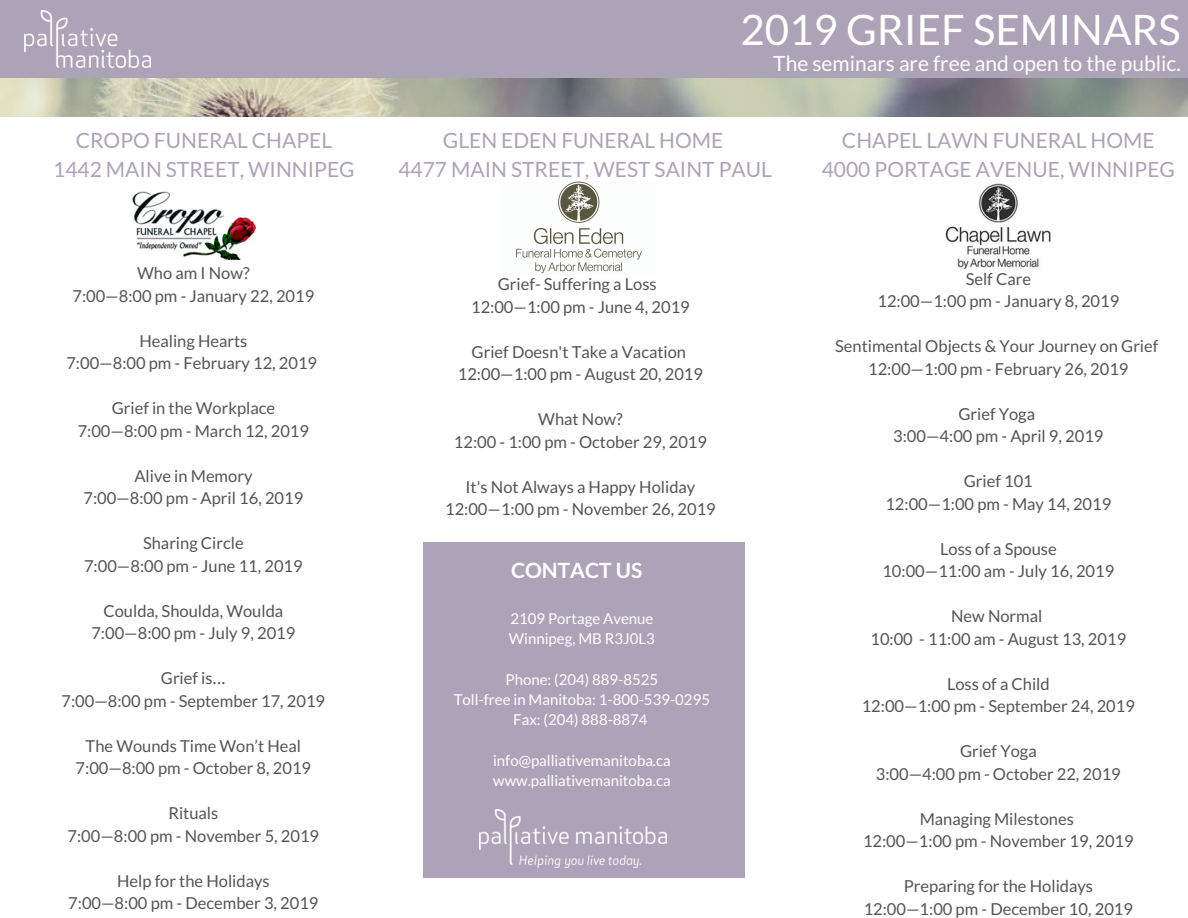
<style>
.page{position:relative;width:1188px;height:918px;background:#fff}
.page>*{position:absolute;margin:0;border:0;box-sizing:border-box;transform-origin:0 0}
.t1{font:42px "Lato";color:#fff}
.t2{font:21px/29.2px "Lato";color:#ada3b8;text-align:center}
.t3{font:21px "Lato";color:#fff}
.t4{font:700 21px "Lato";color:#fff}
.t5{font:16.5px/22.5px "Lato";color:#545454;text-align:center}
.t6{font:15px/20.2px "Lato";color:#fff}
.s1{font-family:"Noto Sans Gurmukhi"}
</style>
<div class="page">
<div style="left:0;top:0;width:1188px;height:80px;background:#ada3b8"></div>
<img style="left:0;top:79px;width:1188px;height:38px">
<div style="left:423px;top:543px;width:322px;height:335px;background:#ada3b8"></div>
<img style="left:25px;top:11px;width:126px;height:57px">
<img style="left:945px;top:183px;width:106px;height:86px">
<img style="left:132px;top:191px;width:124px;height:68px">
<img style="left:516px;top:181px;width:126px;height:93px">
<img style="left:479px;top:809px;width:187px;height:59px">
<p class="t2" style="left:53px;top:125px;width:303px">CROPO FUNERAL CHAPEL<br>1442 MAIN STREET, WINNIPEG</p>
<p class="t5" style="left:72px;top:261px;width:243px">Who am I Now?<br>7:00—8:00 pm - January 22, 2019</p>
<p class="t5" style="left:66px;top:329px;width:252px">Healing Hearts<br>7:00—8:00 pm - February 12, 2019</p>
<p class="t5" style="left:78px;top:396px;width:233px">Grief in the Workplace<br>7:00—8:00 pm - March 12, 2019</p>
<p class="t5" style="left:84px;top:464px;width:221px">Alive in Memory<br>7:00—8:00 pm - April 16, 2019</p>
<p class="t5" style="left:84px;top:531px;width:220px">Sharing Circle<br>7:00—8:00 pm - June 11, 2019</p>
<p class="t5" style="left:91px;top:599px;width:205px">Coulda, Shoulda, Woulda<br>7:00—8:00 pm - July 9, 2019</p>
<p class="t5" style="left:62px;top:666px;width:265px">Grief is<span class="s1">…<br></span>7:00—8:00 pm - September 17, 2019</p>
<p class="t5" style="left:76px;top:734px;width:237px">The Wounds Time Won’t Heal<br>7:00—8:00 pm - October 8, 2019</p>
<p class="t5" style="left:68px;top:801px;width:253px">Rituals<br>7:00—8:00 pm - November 5, 2019</p>
<p class="t5" style="left:68px;top:869px;width:252px">Help for the Holidays<br>7:00—8:00 pm - December 3, 2019</p>
<h1 class="t1" style="left:741px;top:3px;width:442px">2019 GRIEF SEMINARS</h1>
<p class="t3" style="left:773px;top:50px;width:409px">The seminars are free and open to the public.</p>
<p class="t2" style="left:398px;top:125px;width:375px">GLEN EDEN FUNERAL HOME<br>4477 MAIN STREET, WEST SAINT PAUL</p>
<p class="t5" style="left:471px;top:273px;width:220px">Grief- Suffering a Loss<br>12:00—1:00 pm - June 4, 2019</p>
<p class="t5" style="left:458px;top:340px;width:247px">Grief Doesn't Take a Vacation<br>12:00—1:00 pm - August 20, 2019</p>
<p class="t5" style="left:454px;top:408px;width:255px">What Now?<br>12:00 - 1:00 pm - October 29, 2019</p>
<p class="t5" style="left:445px;top:475px;width:272px">It's Not Always a Happy Holiday<br>12:00—1:00 pm - November 26, 2019</p>
<p class="t4" style="left:511px;top:557px;width:133px">CONTACT US</p>
<p class="t6" style="left:509px;top:608px;width:147px">2109 Portage Avenue<br>Winnipeg, MB R3J0L3</p>
<p class="t6" style="left:454px;top:669px;width:258px;text-align:center">Phone: (204) 889-8525<br>Toll-free in Manitoba: 1-800-539-0295<br>Fax: (204) 888-8874</p>
<p class="t6" style="left:493px;top:750px;width:179px">info@palliativemanitoba.ca www.palliativemanitoba.ca</p>
<p class="t2" style="left:822px;top:125px;width:355px">CHAPEL LAWN FUNERAL HOME<br>4000 PORTAGE AVENUE, WINNIPEG</p>
<p class="t5" style="left:877px;top:267px;width:243px">Self Care<br>12:00—1:00 pm - January 8, 2019</p>
<p class="t5" style="left:835px;top:335px;width:325px">Sentimental Objects &amp; Your Journey on Grief<br>12:00—1:00 pm - February 26, 2019</p>
<p class="t5" style="left:893px;top:402px;width:212px">Grief Yoga<br>3:00—4:00 pm - April 9, 2019</p>
<p class="t5" style="left:885px;top:470px;width:227px">Grief 101<br>12:00—1:00 pm - May 14, 2019</p>
<p class="t5" style="left:882px;top:537px;width:233px">Loss of a Spouse<br>10:00—11:00 am - July 16, 2019</p>
<p class="t5" style="left:870px;top:605px;width:257px">New Normal<br>10:00 - 11:00 am - August 13, 2019</p>
<p class="t5" style="left:862px;top:672px;width:275px">Loss of a Child<br>12:00—1:00 pm - September 24, 2019</p>
<p class="t5" style="left:876px;top:740px;width:247px">Grief Yoga<br>3:00—4:00 pm - October 22, 2019</p>
<p class="t5" style="left:863px;top:807px;width:272px">Managing Milestones<br>12:00—1:00 pm - November 19, 2019</p>
<p class="t5" style="left:864px;top:875px;width:271px">Preparing for the Holidays<br>12:00—1:00 pm - December 10, 2019</p>
</div>
